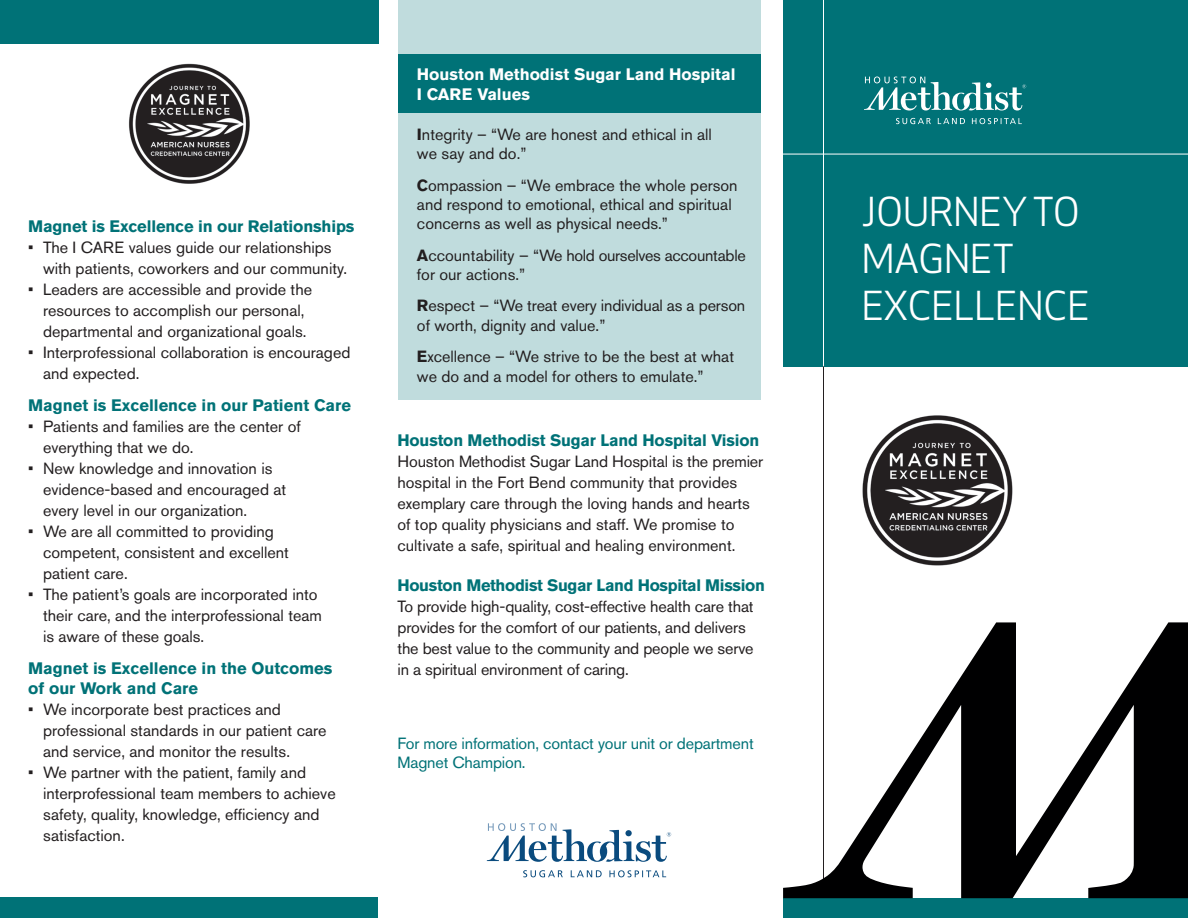
<style>
.page{position:relative;width:1188px;height:918px;background:#fff}
.page>*{position:absolute;margin:0;border:0;box-sizing:border-box;transform-origin:0 0}
.t1{font:39px "Apex New";color:#fff}
.t2{font:700 16.5px/19.8px "Akzidenz Grotesk BE";letter-spacing:-.01em;color:#007277}
.t3{font:700 16.5px "Akzidenz Grotesk BE";color:#fff}
.t4{font:16.2px/21px "Akzidenz Grotesk BE";color:#231f20}
.t5{font:16.2px/19.4px "Akzidenz Grotesk BE";letter-spacing:-.01em;color:#007277}
.s1{font-weight:700}
</style>
<div class="page">
<div style="left:398px;top:0;width:363px;height:400px;background:#c0dcdd"></div>
<div style="left:398px;top:54px;width:363px;height:59px;background:#007277"></div>
<svg style="left:487px;top:823px;width:184px;height:39px"></svg>
<svg style="left:523px;top:870px;width:40px;height:7px"></svg>
<svg style="left:571px;top:870px;width:31px;height:7px"></svg>
<svg style="left:609px;top:870px;width:57px;height:7px"></svg>
<div style="left:783px;top:898px;width:405px;height:20px;background:#007277"></div>
<div style="left:783px;top:0;width:405px;height:366px;background:#007277"></div>
<svg style="left:864px;top:77px;width:162px;height:34px"></svg>
<svg style="left:896px;top:118px;width:35px;height:6px"></svg>
<svg style="left:938px;top:118px;width:27px;height:6px"></svg>
<svg style="left:972px;top:118px;width:50px;height:6px"></svg>
<hr style="left:823px;top:357px;width:1px;height:529px;background:#231f20">
<hr style="left:823px;top:0;width:1px;height:366px;background:#fff">
<svg style="left:783px;top:622px;width:405px;height:276px"></svg>
<hr style="left:774px;top:154px;width:414px;height:1px;background:#fff">
<div style="left:0;top:897px;width:378px;height:21px;background:#007277"></div>
<div style="left:0;top:0;width:379px;height:44px;background:#007277"></div>
<img style="left:862px;top:415px;width:151px;height:151px">
<img style="left:129px;top:63px;width:121px;height:121px">
<p class="t2" style="left:28px;top:217px;width:328px">Magnet is Excellence in our Relationships</p>
<p class="t4" style="left:28px;top:237px;width:305px">• The I CARE values guide our relationships</p>
<p class="t4" style="left:43px;top:258px;width:306px">with patients, coworkers and our community.</p>
<p class="t4" style="left:28px;top:279px;width:286px">• Leaders are accessible and provide the</p>
<p class="t4" style="left:43px;top:300px;width:263px">resources to accomplish our personal,</p>
<p class="t4" style="left:43px;top:321px;width:265px">departmental and organizational goals.</p>
<p class="t4" style="left:43px;top:342px;width:309px;text-indent:-15px">• Interprofessional collaboration is encouraged and expected.</p>
<p class="t2" style="left:28px;top:395px;width:324px">Magnet is Excellence in our Patient Care</p>
<p class="t4" style="left:28px;top:416px;width:274px">• Patients and families are the center of</p>
<p class="t4" style="left:43px;top:437px;width:152px">everything that we do.</p>
<p class="t4" style="left:28px;top:458px;width:246px">• New knowledge and innovation is</p>
<p class="t4" style="left:43px;top:479px;width:245px">evidence-based and encouraged at</p>
<p class="t4" style="left:43px;top:500px;width:206px">every level in our organization.</p>
<p class="t4" style="left:28px;top:521px;width:247px">• We are all committed to providing</p>
<p class="t4" style="left:43px;top:542px;width:247px">competent, consistent and excellent</p>
<p class="t4" style="left:43px;top:563px;width:86px">patient care.</p>
<p class="t4" style="left:28px;top:584px;width:291px">• The patient’s goals are incorporated into</p>
<p class="t4" style="left:43px;top:605px;width:280px">their care, and the interprofessional team</p>
<p class="t4" style="left:43px;top:626px;width:163px">is aware of these goals.</p>
<p class="t2" style="left:28px;top:658px;width:306px">Magnet is Excellence in the Outcomes of our Work and Care</p>
<p class="t4" style="left:28px;top:698px;width:254px">• We incorporate best practices and</p>
<p class="t4" style="left:43px;top:719px;width:285px">professional standards in our patient care</p>
<p class="t4" style="left:43px;top:740px;width:248px">and service, and monitor the results.</p>
<p class="t4" style="left:28px;top:761px;width:280px">• We partner with the patient, family and</p>
<p class="t4" style="left:43px;top:782px;width:294px">interprofessional team members to achieve</p>
<p class="t4" style="left:43px;top:803px;width:278px">safety, quality, knowledge, efficiency and</p>
<p class="t4" style="left:43px;top:824px;width:83px">satisfaction.</p>
<p class="t3" style="left:417px;top:65px;width:320px">Houston Methodist Sugar Land Hospital</p>
<p class="t3" style="left:417px;top:84px;width:115px">I CARE Values</p>
<p class="t4" style="left:417px;top:124px;width:296px"><span class="s1">I</span>ntegrity – “We are honest and ethical in all</p>
<p class="t4" style="left:417px;top:143px;width:111px">we say and do.”</p>
<p class="t4" style="left:417px;top:174px;width:322px"><span class="s1">C</span>ompassion – “We embrace the whole person</p>
<p class="t4" style="left:417px;top:194px;width:316px">and respond to emotional, ethical and spiritual</p>
<p class="t4" style="left:417px;top:213px;width:252px">concerns as well as physical needs.”</p>
<p class="t4" style="left:417px;top:245px;width:330px;line-height:19.4px"><span class="s1">A</span>ccountability – “We hold ourselves accountable for our actions.”</p>
<p class="t4" style="left:417px;top:295px;width:330px"><span class="s1">R</span>espect – “We treat every individual as a person</p>
<p class="t4" style="left:417px;top:315px;width:190px">of worth, dignity and value.”</p>
<p class="t4" style="left:417px;top:346px;width:319px"><span class="s1">E</span>xcellence – “We strive to be the best at what</p>
<p class="t4" style="left:417px;top:365px;width:288px">we do and a model for others to emulate.”</p>
<p class="t2" style="left:398px;top:431px;width:363px">Houston Methodist Sugar Land Hospital Vision</p>
<p class="t4" style="left:398px;top:451px;width:367px">Houston Methodist Sugar Land Hospital is the premier hospital in the Fort Bend community that provides</p>
<p class="t4" style="left:398px;top:493px;width:354px">exemplary care through the loving hands and hearts</p>
<p class="t4" style="left:398px;top:514px;width:338px">of top quality physicians and staff. We promise to</p>
<p class="t4" style="left:398px;top:535px;width:339px">cultivate a safe, spiritual and healing environment.</p>
<p class="t2" style="left:398px;top:575px;width:369px">Houston Methodist Sugar Land Hospital Mission</p>
<p class="t4" style="left:398px;top:595px;width:358px">To provide high-quality, cost-effective health care that provides for the comfort of our patients, and delivers</p>
<p class="t4" style="left:398px;top:637px;width:358px">the best value to the community and people we serve</p>
<p class="t4" style="left:398px;top:658px;width:233px">in a spiritual environment of caring.</p>
<p class="t5" style="left:398px;top:733px;width:358px">For more information, contact your unit or department<br>Magnet Champion.</p>
<p class="t1" style="left:862px;top:187px;width:220px">JOURNEY TO</p>
<p class="t1" style="left:862px;top:234px;width:154px">MAGNET</p>
<p class="t1" style="left:862px;top:281px;width:229px">EXCELLENCE</p>
</div>
